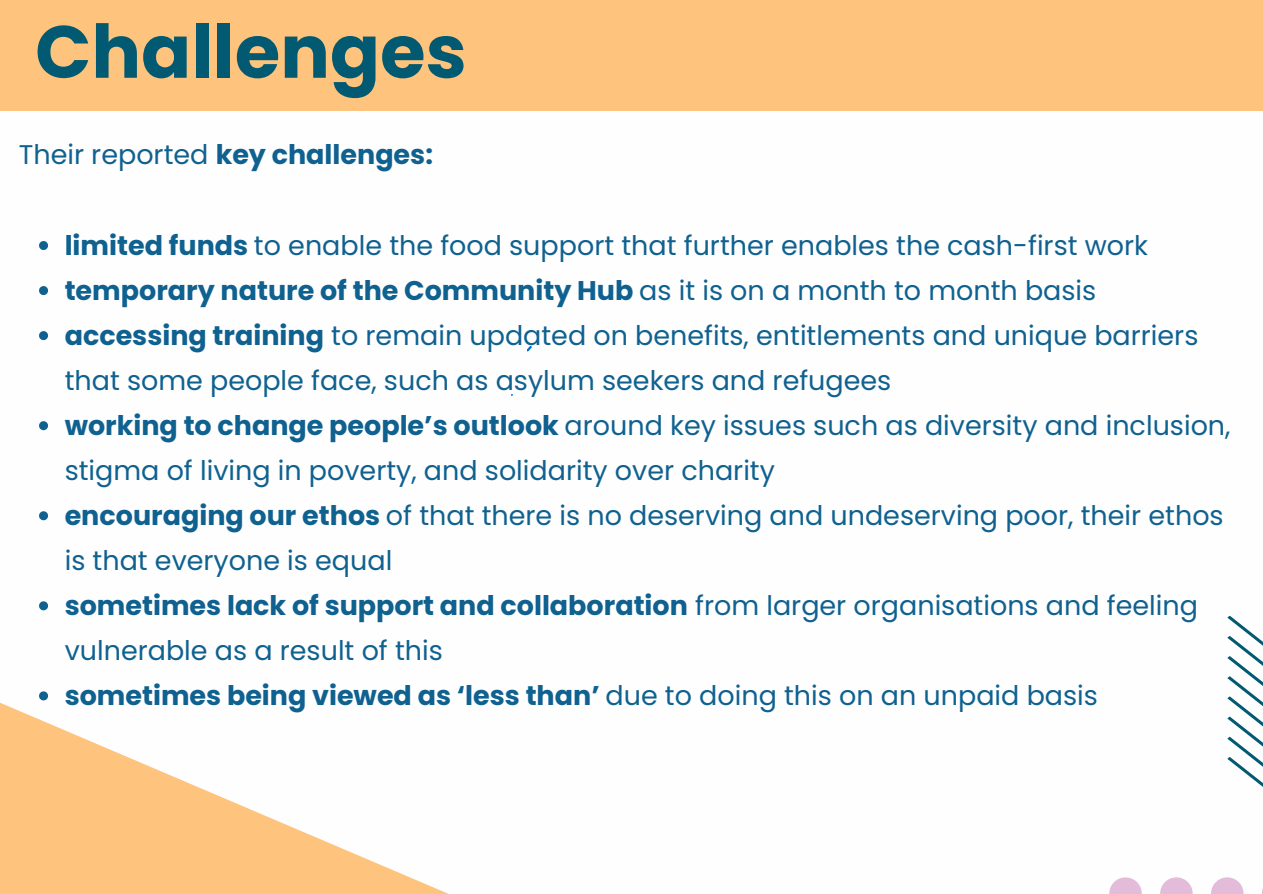
<style>
.page{position:relative;width:1263px;height:894px;background:#fff}
.page>*{position:absolute;margin:0;border:0;box-sizing:border-box;transform-origin:0 0}
.t1{font:700 73.8px "Poppins";color:#025a72}
.t2{font:27px/45px "Poppins";color:#0f6190}
.t3{font:700 27px "Poppins";color:#0f6190}
.s1{font-weight:400}
.s2{font-weight:700}
</style>
<div class="page">
<svg style="left:0;top:700px;width:446px;height:193px"></svg>
<svg style="left:527px;top:346px;width:5px;height:5px"></svg>
<div style="left:0;top:0;width:1263px;height:111px;background:#fec37d"></div>
<svg style="left:1109px;top:877px;width:33px;height:16px"></svg>
<svg style="left:1160px;top:877px;width:33px;height:16px"></svg>
<svg style="left:1211px;top:616px;width:52px;height:277px"></svg>
<svg style="left:39px;top:241px;width:9px;height:9px"></svg>
<svg style="left:39px;top:286px;width:9px;height:9px"></svg>
<svg style="left:39px;top:331px;width:9px;height:9px"></svg>
<svg style="left:39px;top:421px;width:9px;height:9px"></svg>
<svg style="left:39px;top:511px;width:9px;height:9px"></svg>
<svg style="left:39px;top:601px;width:9px;height:9px"></svg>
<svg style="left:39px;top:691px;width:9px;height:9px"></svg>
<h1 class="t1" style="left:35px;top:0;width:433px">Challenges</h1>
<p class="t3" style="left:19px;top:136px;width:416px"><span class="s1">Their reported</span> key challenges:</p>
<p class="t2" style="left:65px;top:222px;width:1085px"><span class="s2">limited funds</span> to enable the food support that further enables the cash-first work</p>
<p class="t3" style="left:65px;top:271px;width:1033px">temporary nature of the Community Hub <span class="s1">as it is on a month to month basis</span></p>
<p class="t2" style="left:65px;top:312px;width:1135px"><span class="s2">accessing training</span> to remain updated on benefits, entitlements and unique barriers that some people face, such as asylum seekers and refugees</p>
<p class="t2" style="left:65px;top:402px;width:1167px"><span class="s2">working to change people’s outlook</span> around key issues such as diversity and inclusion, stigma of living in poverty, and solidarity over charity</p>
<p class="t2" style="left:65px;top:492px;width:1160px"><span class="s2">encouraging our ethos</span> of that there is no deserving and undeserving poor, their ethos is that everyone is equal</p>
<p class="t2" style="left:65px;top:582px;width:1135px"><span class="s2">sometimes lack of support and collaboration</span> from larger organisations and feeling vulnerable as a result of this</p>
<p class="t3" style="left:65px;top:676px;width:1035px">sometimes being viewed as ‘less than’ <span class="s1">due to doing this on an unpaid basis</span></p>
</div>
